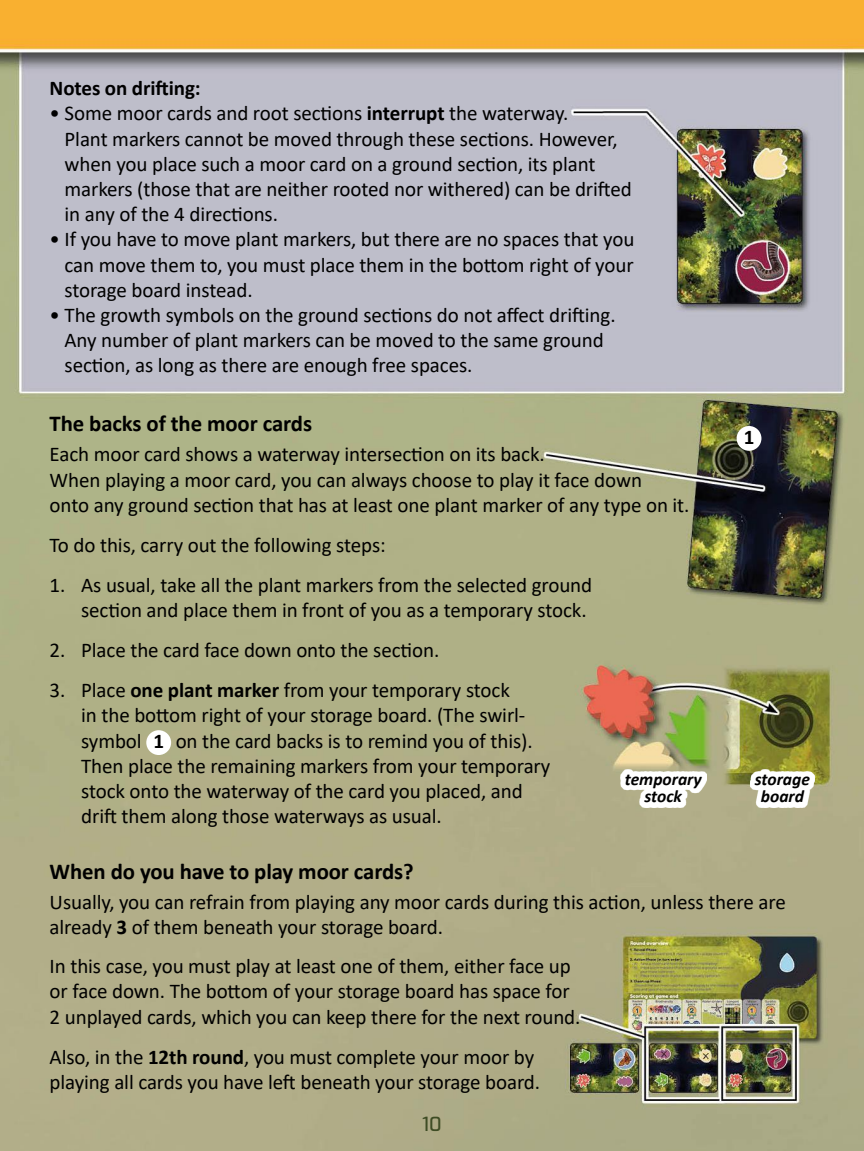
<style>
.page{position:relative;width:864px;height:1151px;background:#fff}
.page>*{position:absolute;margin:0;border:0;box-sizing:border-box;transform-origin:0 0}
.t1{font:700 22.75px "Calibri";letter-spacing:-.005em;color:#000}
.t2{font:21px/25.2px "Calibri";letter-spacing:-.005em;color:#000}
.t3{font:700 21px "Calibri";letter-spacing:-.005em;color:#000}
.t4{font:100 19.25px "Exo";color:#3e4c24}
.t5{font:italic 700 17.5px/17.5px "Calibri";color:#000;text-align:center}
.s1{font-weight:700}
</style>
<div class="page">
<img style="left:0;top:0;width:863px;height:1151px">
<div style="left:736px;top:426px;width:25px;height:25px;background:#fff;border-radius:50%"></div>
<svg style="left:620px;top:769px;width:86px;height:38px"></svg>
<svg style="left:749px;top:769px;width:65px;height:38px"></svg>
<div style="left:146px;top:730px;width:25px;height:25px;background:#fff;border-radius:50%"></div>
<p class="t3" style="left:50px;top:75px;width:152px">Notes on drifting:</p>
<p class="t2" style="left:65px;top:100px;width:568px;text-indent:-15px">• Some moor cards and root sections <span class="s1">interrupt</span> the waterway.<br>Plant markers cannot be moved through these sections. However, when you place such a moor card on a ground section, its plant markers (those that are neither rooted nor withered) can be drifted in any of the 4 directions.</p>
<p class="t2" style="left:65px;top:226px;width:571px;text-align:justify;text-indent:-15px">• If you have to move plant markers, but there are no spaces that you can move them to, you must place them in the bottom right of your storage board instead.</p>
<p class="t2" style="left:65px;top:302px;width:552px;text-indent:-15px">• The growth symbols on the ground sections do not affect drifting.<br>Any number of plant markers can be moved to the same ground section, as long as there are enough free spaces.</p>
<p class="t1" style="left:50px;top:409px;width:264px">The backs of the moor cards</p>
<p class="t2" style="left:50px;top:441px;width:641px">Each moor card shows a waterway intersection on its back.<br>When playing a moor card, you can always choose to play it face down<br>onto any ground section that has at least one plant marker of any type on it.</p>
<p class="t2" style="left:50px;top:531px;width:337px">To do this, carry out the following steps:</p>
<p class="t2" style="left:50px;top:571px;width:544px;text-align:right">1. As usual, take all the plant markers from the selected ground section and place them in front of you as a temporary stock.</p>
<p class="t2" style="left:50px;top:637px;width:391px">2. Place the card face down onto the section.</p>
<p class="t3" style="left:743px;top:424px;width:12px">1</p>
<p class="t2" style="left:81px;top:677px;width:470px;text-indent:-31px">3. Place <span class="s1">one plant marker</span> from your temporary stock<br>in the bottom right of your storage board. (The swirl&shy;symbol <span class="s1">1</span> on the card backs is to remind you of this).<br>Then place the remaining markers from your temporary stock onto the waterway of the card you placed, and drift them along those waterways as usual.</p>
<p class="t5" style="left:624px;top:770px;width:78px">temporary stock</p>
<p class="t5" style="left:754px;top:770px;width:57px">storage board</p>
<p class="t1" style="left:50px;top:857px;width:365px">When do you have to play moor cards?</p>
<p class="t2" style="left:50px;top:889px;width:737px">Usually, you can refrain from playing any moor cards during this action, unless there are already <span class="s1">3</span> of them beneath your storage board.</p>
<p class="t2" style="left:50px;top:953px;width:532px">In this case, you must play at least one of them, either face up or face down. The bottom of your storage board has space for<br>2 unplayed cards, which you can keep there for the next round.</p>
<p class="t2" style="left:50px;top:1044px;width:492px">Also, in the <span class="s1">12th round</span>, you must complete your moor by playing all cards you have left beneath your storage board.</p>
<p class="t4" style="left:422px;top:1110px;width:21px">10</p>
</div>
